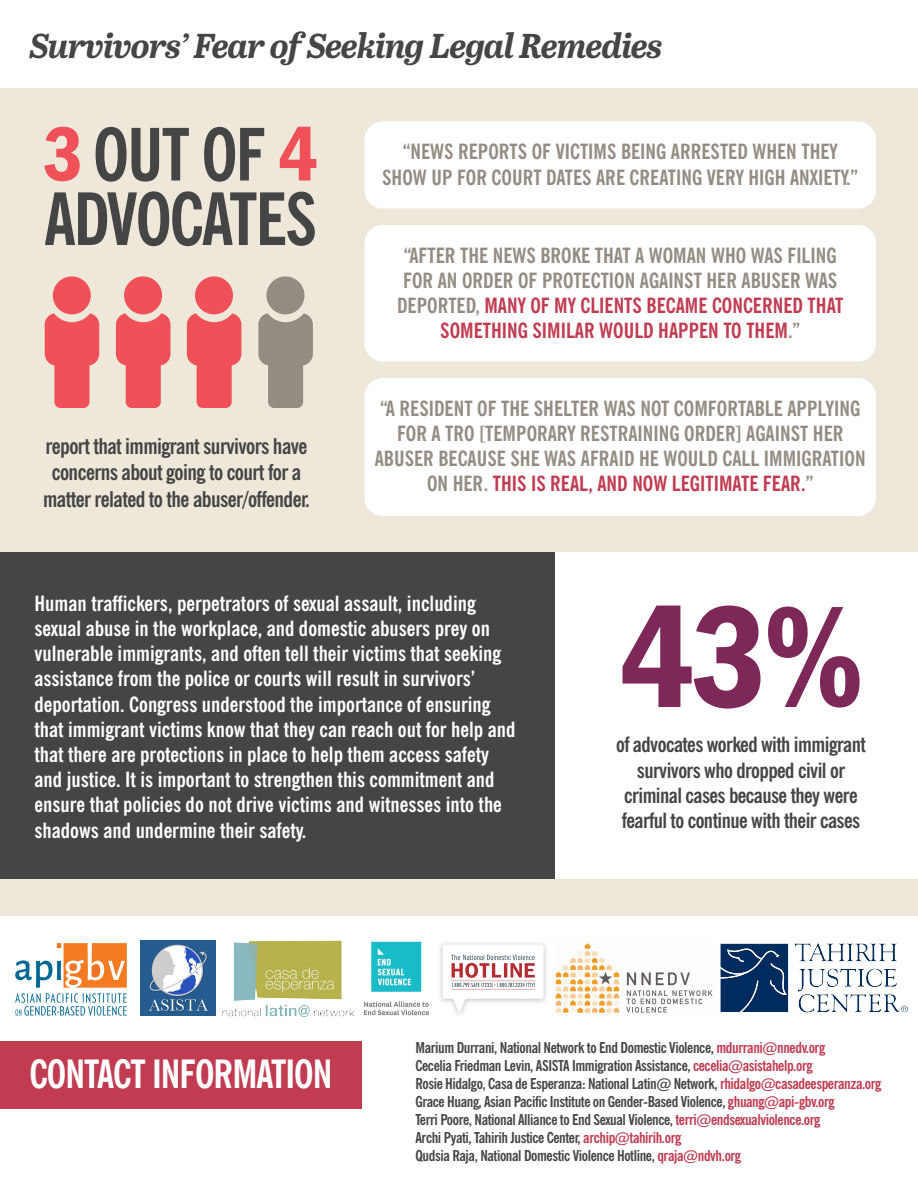
<style>
.page{position:relative;width:918px;height:1188px;background:#fff}
.page>*{position:absolute;margin:0;border:0;box-sizing:border-box;transform-origin:0 0}
.t1{font:600 condensed 150px "Franklin Gothic";color:#7d2859}
.t2{font:700 condensed 72px/64.5px "News Gothic BT";letter-spacing:-.025em;color:#454545}
.t3{font:700 condensed 39px "News Gothic BT";letter-spacing:-.025em;color:#fff}
.t4{font:italic 700 34.5px "Abril Text";letter-spacing:-.025em;color:#454545}
.t5{font:700 condensed 21.75px/26.1px "News Gothic BT";letter-spacing:-.025em;color:#454545;text-align:center}
.t6{font:700 condensed 21px/25.2px "News Gothic BT";color:#fff}
.t7{font:700 condensed 21px/25.2px "News Gothic BT";color:#938c82;text-align:center}
.t8{font:700 condensed 21px/25.2px "News Gothic BT";letter-spacing:-.025em;color:#454545;text-align:center}
.t9{font:700 condensed 15px/18px "News Gothic BT";letter-spacing:-.025em;color:#454545}
.s1{font-family:"Franklin Gothic";font-weight:600;font-size:79.5px;color:#f05159}
.s2{color:#c13b51}
</style>
<div class="page">
<div style="left:0;top:88px;width:918px;height:828px;background:#ede8d9"></div>
<div style="left:364px;top:122px;width:512px;height:86px;background:#fff;border-radius:18px"></div>
<div style="left:364px;top:225px;width:512px;height:137px;background:#fff;border-radius:18px"></div>
<svg style="left:45px;top:276px;width:54px;height:132px"></svg>
<svg style="left:116px;top:276px;width:55px;height:132px"></svg>
<svg style="left:187px;top:276px;width:54px;height:132px"></svg>
<svg style="left:258px;top:276px;width:55px;height:132px"></svg>
<div style="left:364px;top:378px;width:512px;height:138px;background:#fff;border-radius:18px"></div>
<div style="left:555px;top:552px;width:363px;height:327px;background:#fff"></div>
<img style="left:141px;top:940px;width:75px;height:76px">
<img style="left:720px;top:943px;width:187px;height:70px">
<img style="left:223px;top:940px;width:131px;height:76px">
<img style="left:555px;top:943px;width:158px;height:70px">
<img style="left:440px;top:943px;width:107px;height:72px">
<img style="left:363px;top:941px;width:66px;height:75px">
<div style="left:0;top:552px;width:555px;height:327px;background:#454545"></div>
<img style="left:15px;top:943px;width:112px;height:73px">
<div style="left:0;top:1041px;width:362px;height:67px;background:#c13b51"></div>
<h3 class="t4" style="left:30px;top:21px;width:635px">Survivors’ Fear of Seeking Legal Remedies</h3>
<h2 class="t2" style="left:43px;top:122px;width:277px"><span class="s1">3</span> OUT OF <span class="s1">4<br></span>ADVOCATES</h2>
<p class="t5" style="left:43px;top:433px;width:268px">report that immigrant survivors have concerns about going to court for a matter related to the abuser/offender.</p>
<p class="t7" style="left:382px;top:139px;width:478px">“NEWS REPORTS OF VICTIMS BEING ARRESTED WHEN THEY<br>SHOW UP FOR COURT DATES ARE CREATING VERY HIGH ANXIETY.”</p>
<p class="t7" style="left:397px;top:243px;width:448px">“AFTER THE NEWS BROKE THAT A WOMAN WHO WAS FILING FOR AN ORDER OF PROTECTION AGAINST HER ABUSER WAS DEPORTED, <span class="s2">MANY OF MY CLIENTS BECAME CONCERNED THAT SOMETHING SIMILAR WOULD HAPPEN TO THEM</span>.”</p>
<p class="t7" style="left:375px;top:396px;width:492px">“A RESIDENT OF THE SHELTER WAS NOT COMFORTABLE APPLYING FOR A TRO [TEMPORARY RESTRAINING ORDER] AGAINST HER ABUSER BECAUSE SHE WAS AFRAID HE WOULD CALL IMMIGRATION ON HER. <span class="s2">THIS IS REAL, AND NOW LEGITIMATE FEAR.</span>”</p>
<p class="t6" style="left:34px;top:591px;width:483px">Human traffickers, perpetrators of sexual assault, including sexual abuse in the workplace, and domestic abusers prey on vulnerable immigrants, and often tell their victims that seeking assistance from the police or courts will result in survivors’ deportation. Congress understood the importance of ensuring that immigrant victims know that they can reach out for help and that there are protections in place to help them access safety and justice. It is important to strengthen this commitment and ensure that policies do not drive victims and witnesses into the shadows and undermine their safety.</p>
<h1 class="t1" style="left:619px;top:557px;width:246px">43%</h1>
<p class="t8" style="left:616px;top:732px;width:251px">of advocates worked with immigrant</p>
<p class="t8" style="left:622px;top:757px;width:240px">survivors who dropped civil or criminal cases because they were fearful to continue with their cases</p>
<h3 class="t3" style="left:29px;top:1050px;width:304px">CONTACT INFORMATION</h3>
<p class="t9" style="left:416px;top:1039px;width:467px">Marium Durrani, National Network to End Domestic Violence, <span class="s2">mdurrani@nnedv.org<br></span>Cecelia Friedman Levin, ASISTA Immigration Assistance, <span class="s2">cecelia@asistahelp.org<br></span>Rosie Hidalgo, Casa de Esperanza: National Latin@ Network, <span class="s2">rhidalgo@casadeesperanza.org </span>Grace Huang, Asian Pacific Institute on Gender-Based Violence, <span class="s2">ghuang@api-gbv.org<br></span>Terri Poore, National Alliance to End Sexual Violence, <span class="s2">terri@endsexualviolence.org<br></span>Archi Pyati, Tahirih Justice Center, <span class="s2">archip@tahirih.org<br></span>Qudsia Raja, National Domestic Violence Hotline, <span class="s2">qraja@ndvh.org</span></p>
</div>
